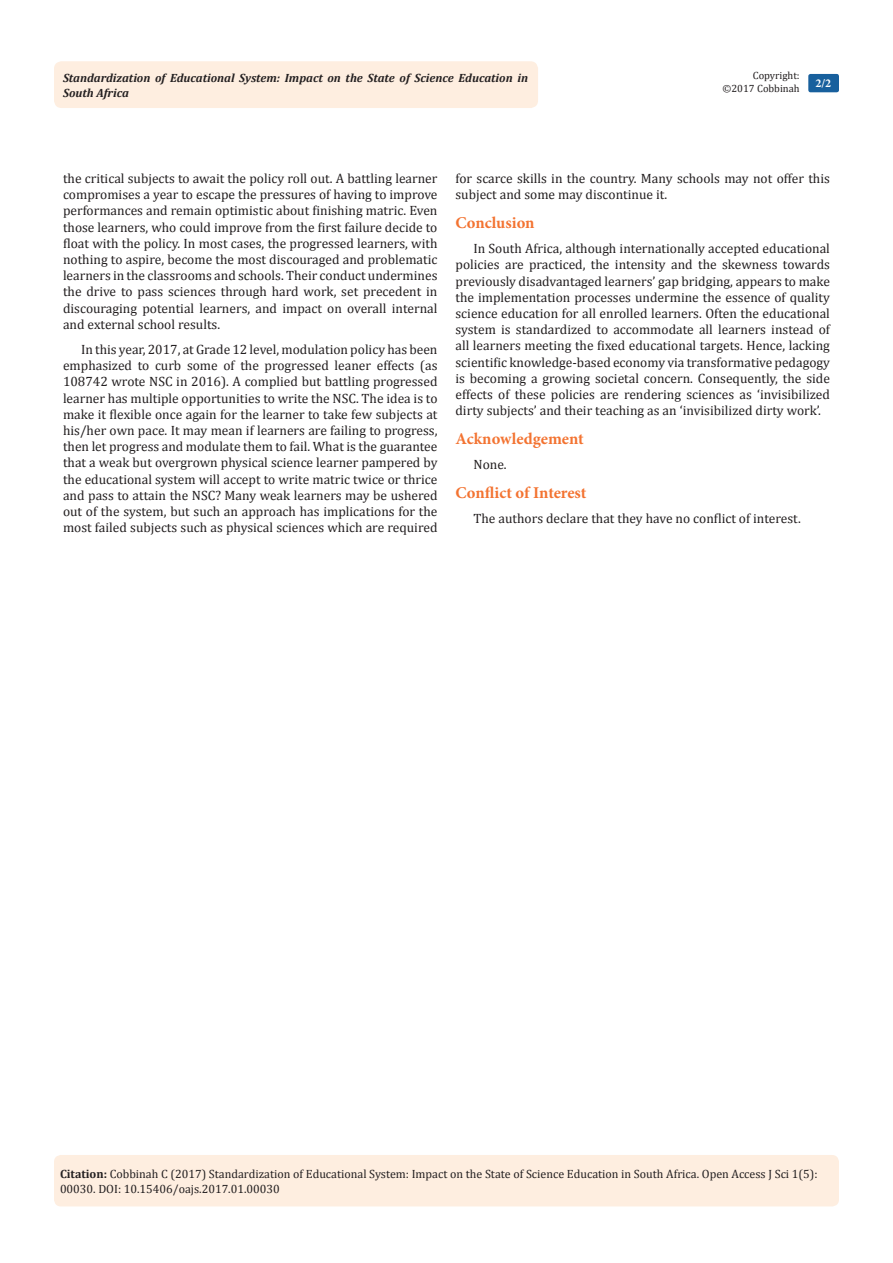
<style>
.page{position:relative;width:893px;height:1263px;background:#fff}
.page>*{position:absolute;margin:0;border:0;box-sizing:border-box;transform-origin:0 0}
.List_Paragraph{font:700 16.5px "Minion Pro";color:#f37331}
.t1{font:13.5px/16.2px "Cambria";color:#231f20;text-align:justify}
.Citation{font:12px/14.4px "Cambria";color:#231f20}
.t2{font:italic 700 12px/14.4px "Cambria";color:#231f20}
.t3{font:700 12px "Minion Pro";color:#fff}
.t4{font:10.5px/12.6px "Cambria";color:#231f20;text-align:right}
.s1{font-weight:700}
</style>
<div class="page">
<div style="left:54px;top:1155px;width:785px;height:51px;background:#feeee0;border-radius:7px"></div>
<div style="left:54px;top:61px;width:484px;height:47px;background:#feeee0;border-radius:8px"></div>
<div style="left:808px;top:74px;width:31px;height:18px;background:#18609d;border-radius:2px"></div>
<p class="t4" style="left:723px;top:69px;width:79px">Copyright: ©2017 Cobbinah</p>
<p class="t2" style="left:63px;top:70px;width:466px">Standardization of Educational System: Impact on the State of Science Education in<br>South Africa</p>
<p class="t3" style="left:815px;top:75px;width:17px">2/2</p>
<p class="t1" style="left:63px;top:170px;width:376px">the critical subjects to await the policy roll out. A battling learner compromises a year to escape the pressures of having to improve performances and remain optimistic about finishing matric. Even those learners, who could improve from the first failure decide to float with the policy. In most cases, the progressed learners, with nothing to aspire, become the most discouraged and problematic learners in the classrooms and schools. Their conduct undermines the drive to pass sciences through hard work, set precedent in discouraging potential learners, and impact on overall internal and external school results.</p>
<p class="t1" style="left:63px;top:341px;width:376px;text-indent:18px">In this year, 2017, at Grade 12 level, modulation policy has been emphasized to curb some of the progressed leaner effects (as 108742 wrote NSC in 2016). A complied but battling progressed learner has multiple opportunities to write the NSC. The idea is to make it flexible once again for the learner to take few subjects at his/her own pace. It may mean if learners are failing to progress, then let progress and modulate them to fail. What is the guarantee that a weak but overgrown physical science learner pampered by the educational system will accept to write matric twice or thrice and pass to attain the NSC? Many weak learners may be ushered out of the system, but such an approach has implications for the most failed subjects such as physical sciences which are required</p>
<p class="t1" style="left:455px;top:170px;width:376px">for scarce skills in the country. Many schools may not offer this subject and some may discontinue it.</p>
<p class="List_Paragraph" style="left:455px;top:211px;width:81px">Conclusion</p>
<p class="t1" style="left:455px;top:240px;width:376px;text-indent:18px">In South Africa, although internationally accepted educational policies are practiced, the intensity and the skewness towards previously disadvantaged learners’ gap bridging, appears to make the implementation processes undermine the essence of quality science education for all enrolled learners. Often the educational system is standardized to accommodate all learners instead of all learners meeting the fixed educational targets. Hence, lacking scientific knowledge-based economy via transformative pedagogy is becoming a growing societal concern. Consequently, the side effects of these policies are rendering sciences as ‘invisibilized dirty subjects’ and their teaching as an ‘invisibilized dirty work’.</p>
<p class="List_Paragraph" style="left:455px;top:427px;width:130px">Acknowledgement</p>
<p class="t1" style="left:473px;top:456px;width:35px">None.</p>
<p class="List_Paragraph" style="left:455px;top:481px;width:132px">Conflict of Interest</p>
<p class="t1" style="left:473px;top:510px;width:329px">The authors declare that they have no conflict of interest.</p>
<p class="Citation" style="left:60px;top:1167px;width:759px"><span class="s1">Citation:</span> Cobbinah C (2017) Standardization of Educational System: Impact on the State of Science Education in South Africa. Open Access J Sci 1(5):<br>00030. DOI: 10.15406/oajs.2017.01.00030</p>
</div>
